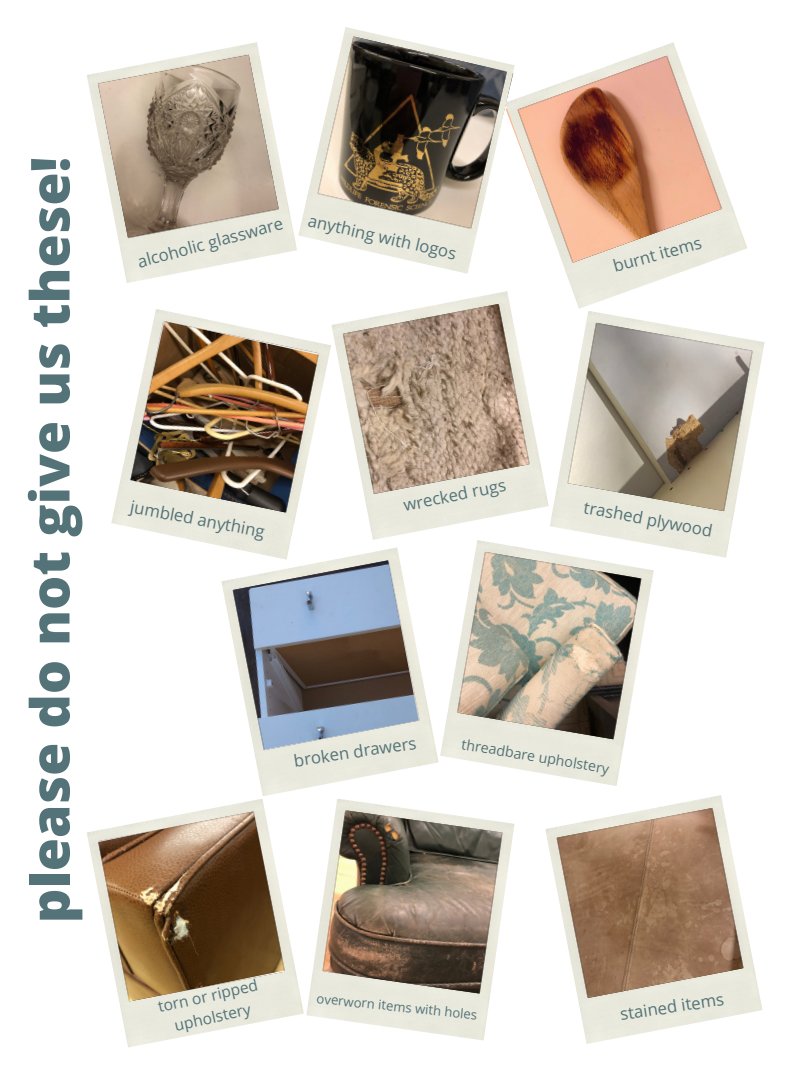
<style>
.page{position:relative;width:810px;height:1080px;background:#fff}
.page>*{position:absolute;margin:0;border:0;box-sizing:border-box;transform-origin:0 0}
.t1{font:800 53.75px "Open Sans";color:#547378}
.t2{font:16.75px "Open Sans";color:#547378}
.t3{font:15.5px/21.8px "Open Sans";color:#547378;text-align:center}
.t4{font:14.19px "Open Sans";color:#547378}
.t5{font:13.06px "Open Sans";color:#547378}
</style>
<div class="page">
<img style="left:87px;top:42px;width:210px;height:241px">
<img style="left:550px;top:311px;width:215px;height:247px">
<img style="left:331px;top:291px;width:218px;height:249px">
<img style="left:505px;top:42px;width:242px;height:267px">
<img style="left:298px;top:27px;width:217px;height:247px">
<img style="left:87px;top:799px;width:217px;height:248px">
<img style="left:221px;top:547px;width:218px;height:249px">
<img style="left:440px;top:540px;width:214px;height:246px">
<img style="left:306px;top:799px;width:209px;height:242px">
<img style="left:545px;top:795px;width:217px;height:249px">
<img style="left:111px;top:309px;width:220px;height:251px">
<p class="t1" style="left:12px;top:923px;width:768px;rotate:-90deg">please do not give us these!</p>
<p class="t2" style="left:135px;top:250px;width:151px;rotate:-15deg">alcoholic glassware</p>
<p class="t2" style="left:311px;top:208px;width:153px;rotate:13deg">anything with logos</p>
<p class="t2" style="left:610px;top:255px;width:92px;rotate:-15deg">burnt items</p>
<p class="t2" style="left:133px;top:494px;width:138px;rotate:11deg">jumbled anything</p>
<p class="t2" style="left:401px;top:493px;width:106px;rotate:-11deg">wrecked rugs</p>
<p class="t2" style="left:586px;top:495px;width:132px;rotate:11deg">trashed plywood</p>
<p class="t2" style="left:292px;top:750px;width:125px;rotate:-9deg">broken drawers</p>
<p class="t4" style="left:464px;top:733px;width:151px;rotate:10deg">threadbare upholstery</p>
<p class="t3" style="left:156px;top:996px;width:103px;rotate:-13deg">torn or ripped upholstery</p>
<p class="t5" style="left:318px;top:989px;width:163px;rotate:6deg">overworn items with holes</p>
<p class="t2" style="left:618px;top:1003px;width:106px;rotate:-9deg">stained items</p>
</div>
